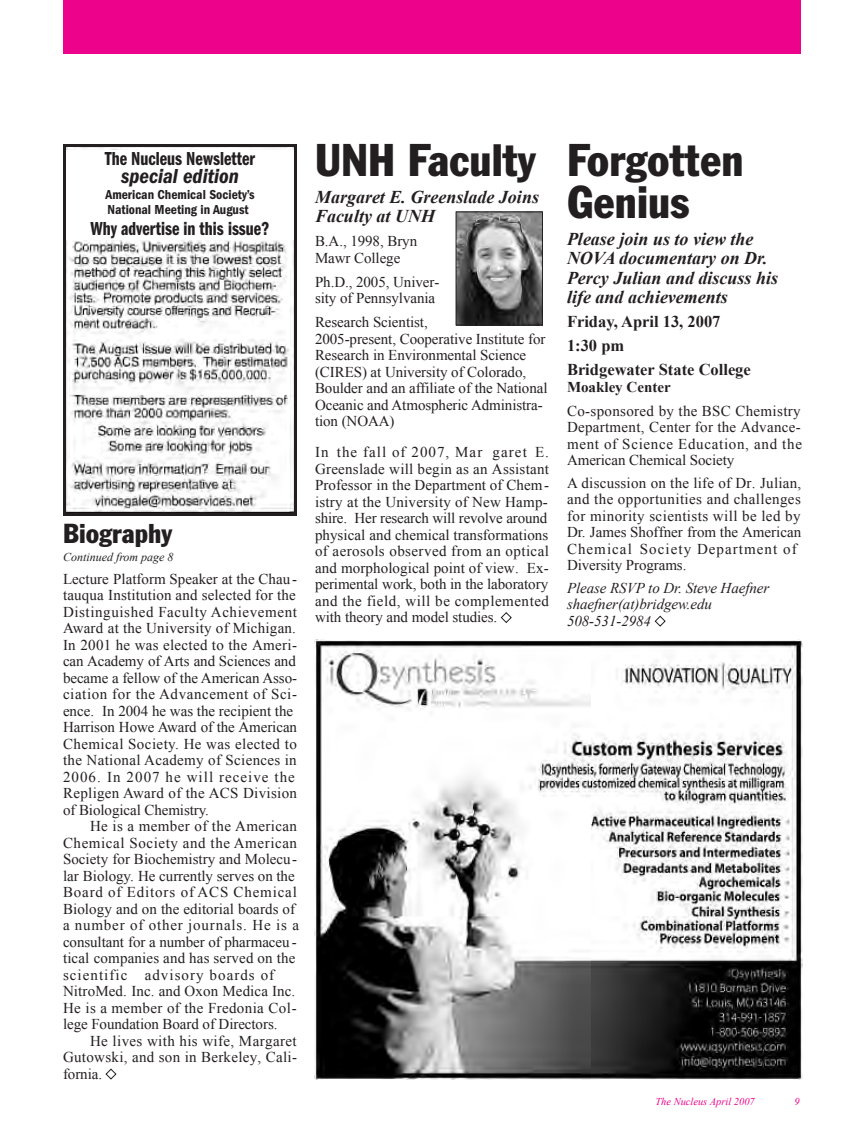
<style>
.page{position:relative;width:864px;height:1134px;background:#fff}
.page>*{position:absolute;margin:0;border:0;box-sizing:border-box;transform-origin:0 0}
.t1{font:condensed 45px/42px "Franklin Gothic BT";color:#231f20}
.t2{font:condensed 27px "Franklin Gothic BT";color:#231f20}
.t3{font:italic 600 condensed 21px "Franklin Gothic";color:#231f20}
.t4{font:19.5px "Franklin Gothic Demi Cmpr";color:#231f20}
.t5{font:italic 700 18px/19.5px "Times New Roman";color:#231f20}
.t6{font:700 16.5px/24px "Times New Roman";color:#231f20}
.t7{font:15px/16.5px "Times New Roman";letter-spacing:.01em;color:#231f20}
.t8{font:15px/16.5px "Times New Roman";letter-spacing:.03em;color:#231f20}
.t9{font:italic 15px/16.5px "Times New Roman";letter-spacing:-.005em;color:#231f20}
.t10{font:700 15px "Times New Roman";color:#231f20}
.t11{font:600 condensed 13.5px/15px "Franklin Gothic";color:#231f20}
.t12{font:italic 12px "Times New Roman";color:#231f20}
.t13{font:italic 10.5px "Times New Roman";color:#ed028c}
.s1{color:#fff}
</style>
<div class="page">
<div style="left:63px;top:0;width:738px;height:54px;background:#ed028c"></div>
<img style="left:315px;top:640px;width:488px;height:440px">
<img style="left:458px;top:213px;width:83px;height:111px">
<div style="left:456px;top:211px;width:87px;height:115px;border:1px solid #231f20"></div>
<img style="left:67px;top:148px;width:226px;height:364px">
<div style="left:64px;top:150px;width:232px;height:90px;background:#fff"></div>
<div style="left:63px;top:144px;width:234px;height:372px;border:3px solid #231f20"></div>
<h3 class="t4" style="left:105px;top:152px;width:152px">The Nucleus Newsletter</h3>
<h3 class="t3" style="left:121px;top:168px;width:119px">special edition</h3>
<p class="t11" style="left:105px;top:188px;width:151px">American Chemical Society’s<br>National Meeting in August</p>
<h3 class="t4" style="left:90px;top:222px;width:181px">Why advertise in this issue?</h3>
<h2 class="t2" style="left:63px;top:524px;width:111px">Biography</h2>
<p class="t12" style="left:63px;top:549px;width:112px">Continued from page 8</p>
<p class="t7" style="left:63px;top:570px;width:236px">Lecture Platform Speaker at the Chau - tauqua Institution and selected for the Distinguished Faculty Achievement Award at the University of Michigan.<br>In 2001 he was elected to the Ameri&shy;can Academy of Arts and Sciences and became a fellow of the American Asso&shy;ciation for the Advancement of Sci&shy;ence. In 2004 he was the recipient the Harrison Howe Award of the American Chemical Society. He was elected to the National Academy of Sciences in 2006. In 2007 he will receive the Repligen Award of the ACS Division of Biological Chemistry.</p>
<p class="t7" style="left:63px;top:818px;width:237px;text-indent:27px">He is a member of the American Chemical Society and the American Society for Biochemistry and Molecu&shy;lar Biology. He currently serves on the Board of Editors of ACS Chemical Biology and on the editorial boards of a number of other journals. He is a consultant for a number of pharmaceu - tical companies and has served on the scientific advisory boards of NitroMed. Inc. and Oxon Medica Inc.<br>He is a member of the Fredonia Col&shy;lege Foundation Board of Directors.</p>
<p class="t7" style="left:63px;top:1032px;width:236px;text-align:justify;text-indent:27px">He lives with his wife, Margaret Gutowski, and son in Berkeley, Cali&shy;fornia. <span class="s1">◆</span></p>
<h1 class="t1" style="left:315px;top:142px;width:222px">UNH Faculty</h1>
<p class="t5" style="left:315px;top:186px;width:226px">Margaret E. Greenslade Joins<br>Faculty at UNH</p>
<p class="t7" style="left:315px;top:233px;width:104px">B.A., 1998, Bryn<br>Mawr College</p>
<p class="t7" style="left:315px;top:273px;width:126px">Ph.D., 2005, Univer&shy;sity of Pennsylvania</p>
<p class="t7" style="left:315px;top:314px;width:234px">Research Scientist,<br>2005-present, Cooperative Institute for<br>Research in Environmental Science (CIRES) at University of Colorado,<br>Boulder and an affiliate of the National<br>Oceanic and Atmospheric Administra&shy;tion (NOAA)</p>
<p class="t7" style="left:315px;top:444px;width:236px;text-align:justify">In the fall of 2007, Mar garet E.<br>Greenslade will begin as an Assistant Professor in the Department of Chem&shy;istry at the University of New Hamp&shy;shire. Her research will revolve around physical and chemical transformations of aerosols observed from an optical and morphological point of view. Ex&shy;perimental work, both in the laboratory and the field, will be complemented with theory and model studies. <span class="s1">◆</span></p>
<h1 class="t1" style="left:567px;top:142px;width:178px">Forgotten<br>Genius</h1>
<p class="t5" style="left:567px;top:228px;width:213px">Please join us to view the<br>NOVA documentary on Dr.<br>Percy Julian and discuss his life and achievements</p>
<p class="t6" style="left:567px;top:309px;width:185px">Friday, April 13, 2007<br>1:30 pm<br>Bridgewater State College</p>
<p class="t10" style="left:567px;top:376px;width:105px">Moakley Center</p>
<p class="t7" style="left:567px;top:402px;width:237px;text-align:justify">Co-sponsored by the BSC Chemistry Department, Center for the Advance&shy;ment of Science Education, and the American Chemical Society</p>
<p class="t8" style="left:567px;top:474px;width:236px">A discussion on the life of Dr. Julian, and the opportunities and challenges for minority scientists will be led by Dr. James Shoffner from the American Chemical Society Department of Diversity Programs.</p>
<p class="t9" style="left:567px;top:579px;width:204px">Please RSVP to Dr. Steve Haefner shaefner(at)bridgew.edu<br>508-531-2984 <span class="s1">◆</span></p>
<p class="t13" style="left:655px;top:1094px;width:101px">The Nucleus April 2007</p>
<p class="t13" style="left:794px;top:1094px;width:7px">9</p>
</div>
